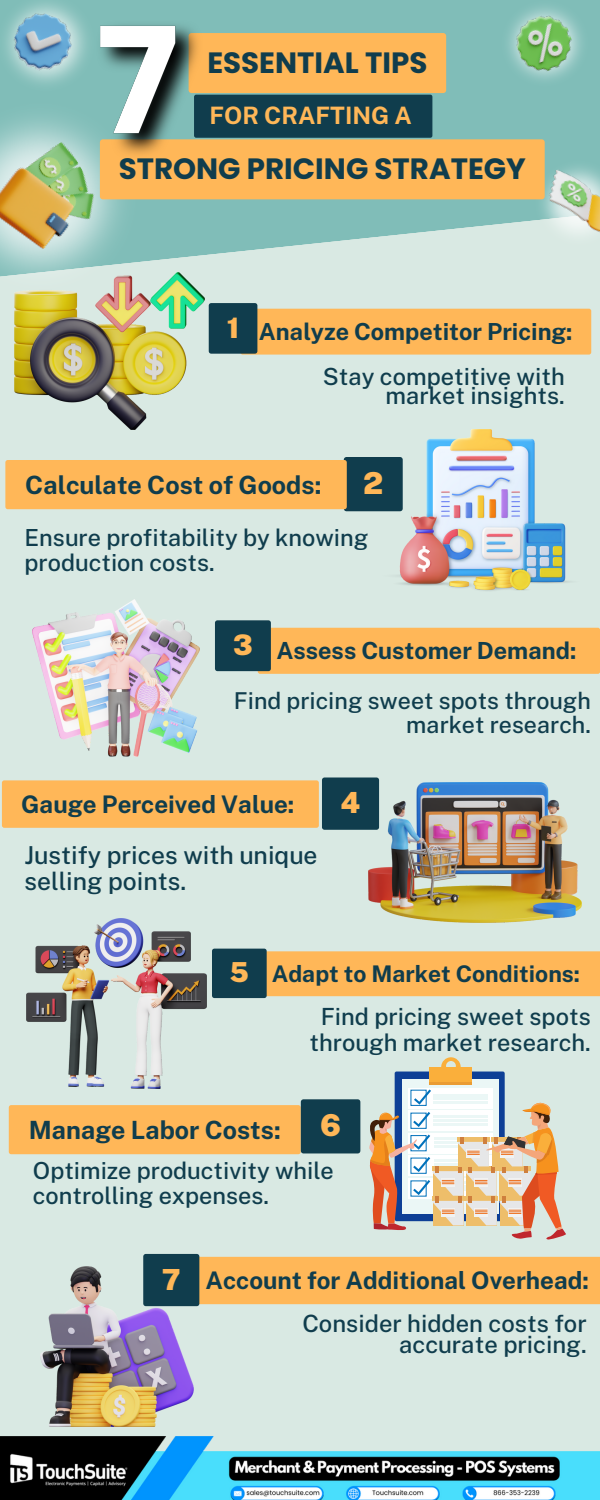
<style>
.page{position:relative;width:600px;height:1500px;background:#d9e9e3}
.page>*{position:absolute;margin:0;border:0;box-sizing:border-box;transform-origin:0 0}
.t1{font:900 30.2px "Public Sans";color:#ffb758}
.t2{font:700 29.3px "Poppins";color:#103d4d}
.t3{font:900 29.1px "Public Sans";color:#ffb758}
.t4{font:900 28.3px "Public Sans";color:#ffb758}
.t5{font:900 28.2px "Public Sans";color:#ffb758}
.t6{font:900 27.5px "Public Sans";color:#ffb758}
.t7{font:700 25.2px "Public Sans";color:#103d4d}
.t8{font:700 25.1px "Public Sans";color:#103d4d}
.t9{font:500 24.7px/26.2px "Public Sans";color:#103d4d}
.t10{font:700 24.2px "Public Sans";color:#103d4d}
.t11{font:700 24px "Public Sans";color:#ffb758}
.t12{font:500 23.8px/21px "Public Sans";color:#103d4d;text-align:right}
.t13{font:500 23.6px/25.5px "Public Sans";color:#103d4d;text-align:center}
.t14{font:700 23.6px "Public Sans";color:#103d4d}
.t15{font:500 23.5px/24.8px "Public Sans";color:#103d4d}
.t16{font:700 23.5px "Public Sans";color:#103d4d}
.t17{font:500 23.2px/24.6px "Public Sans";color:#103d4d;text-align:right}
.t18{font:700 22.9px "Public Sans";color:#103d4d}
</style>
<div class="page">
<svg style="left:0;top:0;width:600px;height:262px;fill:#80bdb8"></svg>
<img style="left:0;top:1436px;width:600px;height:64px">
<img style="left:0;top:0;width:90px;height:91px">
<img style="left:7px;top:7px;width:72px;height:71px">
<img style="left:0;top:102px;width:136px;height:175px">
<img style="left:0;top:140px;width:107px;height:122px">
<img style="left:501px;top:0;width:87px;height:87px">
<img style="left:510px;top:9px;width:69px;height:69px">
<img style="left:536px;top:198px;width:64px;height:50px">
<img style="left:545px;top:157px;width:55px;height:88px">
<div style="left:344px;top:457px;width:34px;height:54px;background:#103d4d"></div>
<img style="left:14px;top:272px;width:190px;height:157px">
<img style="left:378px;top:429px;width:192px;height:162px">
<img style="left:33px;top:599px;width:166px;height:157px">
<img style="left:368px;top:783px;width:214px;height:140px">
<img style="left:26px;top:919px;width:180px;height:169px">
<div style="left:395px;top:1072px;width:110px;height:149px;background:#0e3f96;border-radius:2px"></div>
<div style="left:402px;top:1079px;width:96px;height:135px;background:#ebf7f6"></div>
<div style="left:429px;top:1067px;width:42px;height:18px;background:#ea9c34"></div>
<div style="left:429px;top:1067px;width:42px;height:15px;background:#faaf3b"></div>
<svg style="left:441px;top:1057px;width:20px;height:10px"></svg>
<div style="left:408px;top:1088px;width:85px;height:21px;background:#fff"></div>
<svg style="left:369px;top:1089px;width:197px;height:151px"></svg>
<img style="left:40px;top:1266px;width:154px;height:161px">
<div style="left:5px;top:460px;width:342px;height:49px;background:#ffb758;border-radius:2px"></div>
<div style="left:100px;top:139px;width:445px;height:60px;background:#ffb758;border-radius:3px"></div>
<svg style="left:209px;top:33px;width:237px;height:105px;background:#9c8757"></svg>
<img style="left:90px;top:0;width:119px;height:191px">
<svg style="left:209px;top:303px;width:382px;height:52px;background:#ddad65"></svg>
<svg style="left:215px;top:620px;width:385px;height:54px;background:#d7ab68"></svg>
<div style="left:2px;top:780px;width:317px;height:48px;background:#ffb758;border-radius:2px"></div>
<div style="left:322px;top:778px;width:57px;height:52px;background:#103d4d"></div>
<svg style="left:212px;top:949px;width:388px;height:49px;background:#d9a960"></svg>
<div style="left:9px;top:1105px;width:292px;height:49px;background:#ffb758;border-radius:2px"></div>
<div style="left:301px;top:1099px;width:59px;height:54px;background:#103d4d"></div>
<svg style="left:143px;top:1254px;width:457px;height:52px;background:#deab61"></svg>
<p class="t2" style="left:207px;top:42px;width:222px">ESSENTIAL TIPS</p>
<p class="t11" style="left:209px;top:101px;width:204px">FOR CRAFTING A</p>
<p class="t2" style="left:119px;top:149px;width:409px">STRONG PRICING STRATEGY</p>
<p class="t5" style="left:227px;top:311px;width:14px">1</p>
<p class="t16" style="left:259px;top:318px;width:315px">Analyze Competitor Pricing:</p>
<p class="t13" style="left:323px;top:367px;width:244px;line-height:18.8px;text-align:right">Stay competitive with market insights.</p>
<p class="t1" style="left:363px;top:465px;width:22px">2</p>
<p class="t15" style="left:25px;top:525px;width:345px">Ensure profitability by knowing production costs.</p>
<p class="t7" style="left:25px;top:470px;width:298px">Calculate Cost of Goods:</p>
<p class="t4" style="left:233px;top:628px;width:21px">3</p>
<p class="t14" style="left:276px;top:637px;width:302px">Assess Customer Demand:</p>
<p class="t17" style="left:234px;top:688px;width:358px">Find pricing sweet spots through market research.</p>
<p class="t10" style="left:21px;top:790px;width:275px">Gauge Perceived Value:</p>
<p class="t3" style="left:341px;top:786px;width:21px">4</p>
<p class="t9" style="left:25px;top:842px;width:294px">Justify prices with unique selling points.</p>
<p class="t6" style="left:230px;top:956px;width:21px">5</p>
<p class="t18" style="left:272px;top:960px;width:310px">Adapt to Market Conditions:</p>
<p class="t13" style="left:309px;top:1004px;width:283px">Find pricing sweet spots through market research.</p>
<p class="t8" style="left:29px;top:1115px;width:254px">Manage Labor Costs:</p>
<p class="t1" style="left:320px;top:1108px;width:22px">6</p>
<p class="t15" style="left:33px;top:1158px;width:302px">Optimize productivity while controlling expenses.</p>
<p class="t3" style="left:162px;top:1262px;width:20px">7</p>
<p class="t10" style="left:206px;top:1266px;width:385px">Account for Additional Overhead:</p>
<p class="t12" style="left:302px;top:1313px;width:286px">Consider hidden costs for accurate pricing.</p>
</div>
